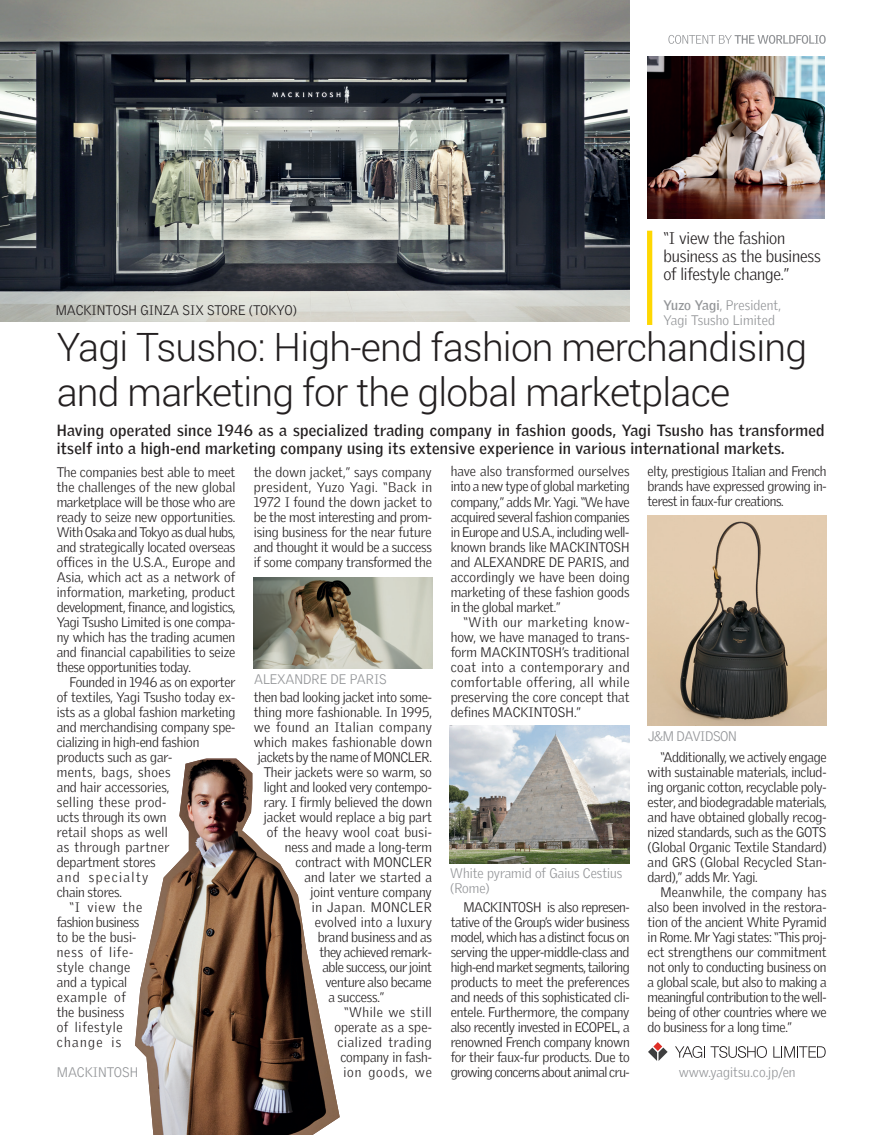
<style>
.page{position:relative;width:877px;height:1135px;background:#fff}
.page>*{position:absolute;margin:0;border:0;box-sizing:border-box;transform-origin:0 0}
.t1{font:300 39px/45px "Roboto";letter-spacing:-.02em;color:#231f20}
.t2{font:300 16.5px/18px "Griffith Gothic";letter-spacing:-.01em;color:#231f20}
.t3{font:700 15.75px/18px "Griffith Gothic";letter-spacing:.02em;color:#231f20}
.t4{font:300 13.5px/15px "Griffith Gothic";letter-spacing:-.01em;color:#231f20;text-align:justify}
.t5{font:300 13.5px/15px "Griffith Gothic";color:#939598}
.t6{font:300 13.5px "Griffith Gothic";letter-spacing:.02em;color:#231f20}
.t7{font:300 13.5px "Griffith Gothic";letter-spacing:.035em;color:#231f20}
.t8{font:300 13.5px "Griffith Gothic";letter-spacing:.01em;color:#231f20}
.t9{font:300 13.5px "Griffith Gothic";letter-spacing:.065em;color:#231f20}
.t10{font:300 13.5px "Griffith Gothic";letter-spacing:.03em;color:#231f20}
.t11{font:300 13.5px "Griffith Gothic";letter-spacing:.04em;color:#231f20}
.t12{font:300 13.5px "Griffith Gothic";letter-spacing:.015em;color:#231f20}
.t13{font:300 13.5px "Griffith Gothic";letter-spacing:.045em;color:#231f20}
.t14{font:300 13.5px "Griffith Gothic";letter-spacing:.05em;color:#231f20}
.t15{font:300 13.5px "Griffith Gothic";letter-spacing:.105em;color:#231f20}
.t16{font:300 13.5px "Griffith Gothic";letter-spacing:.055em;color:#231f20}
.t17{font:300 13.5px "Griffith Gothic";letter-spacing:-.03em;color:#939598}
.t18{font:300 13.5px "Griffith Gothic";letter-spacing:.1em;color:#231f20}
.s1{font-weight:700}
</style>
<div class="page">
<svg style="left:668px;top:35px;width:157px;height:9px"></svg>
<img style="left:0;top:0;width:629px;height:322px">
<svg style="left:648px;top:1047px;width:19px;height:13px"></svg>
<svg style="left:653px;top:1042px;width:9px;height:8px"></svg>
<svg style="left:773px;top:1046px;width:52px;height:11px"></svg>
<svg style="left:675px;top:1046px;width:92px;height:11px"></svg>
<img style="left:450px;top:725px;width:179px;height:138px">
<img style="left:647px;top:515px;width:179px;height:210px">
<img style="left:254px;top:577px;width:179px;height:91px">
<img style="left:135px;top:759px;width:205px;height:375px">
<div style="left:647px;top:231px;width:5px;height:94px;background:#fed702"></div>
<img style="left:647px;top:57px;width:177px;height:162px">
<p class="t4" style="left:56px;top:302px;width:243px">MACKINTOSH GINZA SIX STORE (TOKYO)</p>
<p class="t2" style="left:663px;top:229px;width:159px">“I view the fashion business as the business of lifestyle change.”</p>
<p class="t5" style="left:663px;top:297px;width:119px"><span class="s1">Yuzo Yagi</span>, President,<br>Yagi Tsusho Limited</p>
<h1 class="t1" style="left:57px;top:323px;width:752px">Yagi Tsusho: High-end fashion merchandising and marketing for the global marketplace</h1>
<p class="t3" style="left:57px;top:421px;width:769px">Having operated since 1946 as a specialized trading company in fashion goods, Yagi Tsusho has transformed itself into a high-end marketing company using its extensive experience in various international markets.</p>
<p class="t4" style="left:57px;top:464px;width:180px">The companies best able to meet the challenges of the new global marketplace will be those who are ready to seize new opportunities.<br>With Osaka and Tokyo as dual hubs, and strategically located overseas offices in the U.S.A., Europe and Asia, which act as a network of information, marketing, product development, finance, and logistics, Yagi Tsusho Limited is one compa&shy;ny which has the trading acumen and financial capabilities to seize these opportunities today.</p>
<p class="t4" style="left:70px;top:674px;width:167px">Founded in 1946 as on exporter</p>
<p class="t4" style="left:57px;top:689px;width:180px">of textiles, Yagi Tsusho today ex-</p>
<p class="t4" style="left:57px;top:704px;width:180px">ists as a global fashion marketing</p>
<p class="t4" style="left:57px;top:719px;width:180px">and merchandising company spe-</p>
<p class="t4" style="left:57px;top:734px;width:144px">cializing in high-end fashion</p>
<p class="t4" style="left:57px;top:749px;width:117px">products such as gar-</p>
<p class="t13" style="left:57px;top:764px;width:115px">ments, bags, shoes</p>
<p class="t4" style="left:57px;top:779px;width:114px">and hair accessories,</p>
<p class="t10" style="left:57px;top:794px;width:111px">selling these prod-</p>
<p class="t4" style="left:57px;top:809px;width:111px">ucts through its own</p>
<p class="t6" style="left:57px;top:823px;width:112px">retail shops as well</p>
<p class="t7" style="left:57px;top:838px;width:114px">as through partner</p>
<p class="t4" style="left:57px;top:854px;width:101px">department stores</p>
<p class="t15" style="left:57px;top:868px;width:93px">and specialty</p>
<p class="t4" style="left:57px;top:884px;width:67px">chain stores.</p>
<p class="t4" style="left:70px;top:899px;width:74px">“I view the</p>
<p class="t4" style="left:57px;top:914px;width:84px">fashion business</p>
<p class="t4" style="left:57px;top:929px;width:81px">to be the busi-</p>
<p class="t9" style="left:57px;top:943px;width:78px">ness of life-</p>
<p class="t10" style="left:57px;top:958px;width:75px">style change</p>
<p class="t4" style="left:57px;top:974px;width:72px">and a typical</p>
<p class="t9" style="left:57px;top:988px;width:70px">example of</p>
<p class="t4" style="left:57px;top:1004px;width:69px">the business</p>
<p class="t16" style="left:57px;top:1018px;width:67px">of lifestyle</p>
<p class="t18" style="left:57px;top:1033px;width:66px">change is</p>
<p class="t5" style="left:57px;top:1063px;width:83px">MACKINTOSH</p>
<p class="t4" style="left:254px;top:464px;width:180px">the down jacket,” says company president, Yuzo Yagi. “Back in 1972 I found the down jacket to be the most interesting and prom&shy;ising business for the near future and thought it would be a success if some company transformed the</p>
<p class="t5" style="left:254px;top:671px;width:134px">ALEXANDRE DE PARIS</p>
<p class="t4" style="left:254px;top:689px;width:180px">then bad looking jacket into some-</p>
<p class="t4" style="left:254px;top:704px;width:180px">thing more fashionable. In 1995,</p>
<p class="t11" style="left:254px;top:718px;width:180px">we found an Italian company</p>
<p class="t6" style="left:254px;top:733px;width:180px">which makes fashionable down</p>
<p class="t4" style="left:258px;top:749px;width:175px">jackets by the name of MONCLER.</p>
<p class="t4" style="left:264px;top:764px;width:169px">Their jackets were so warm, so</p>
<p class="t4" style="left:264px;top:779px;width:169px">light and looked very contempo-</p>
<p class="t4" style="left:264px;top:794px;width:170px">rary. I firmly believed the down</p>
<p class="t4" style="left:264px;top:809px;width:169px">jacket would replace a big part</p>
<p class="t6" style="left:267px;top:823px;width:166px">of the heavy wool coat busi-</p>
<p class="t4" style="left:285px;top:839px;width:149px">ness and made a long-term</p>
<p class="t4" style="left:295px;top:854px;width:138px">contract with MONCLER</p>
<p class="t12" style="left:304px;top:868px;width:129px">and later we started a</p>
<p class="t4" style="left:310px;top:884px;width:123px">joint venture company</p>
<p class="t7" style="left:312px;top:898px;width:122px">in Japan. MONCLER</p>
<p class="t8" style="left:315px;top:913px;width:119px">evolved into a luxury</p>
<p class="t4" style="left:318px;top:929px;width:116px">brand business and as</p>
<p class="t4" style="left:319px;top:944px;width:114px">they achieved remark-</p>
<p class="t4" style="left:322px;top:959px;width:111px">able success, our joint</p>
<p class="t4" style="left:325px;top:974px;width:108px">venture also became</p>
<p class="t4" style="left:328px;top:989px;width:57px">a success.”</p>
<p class="t7" style="left:344px;top:1003px;width:89px">“While we still</p>
<p class="t8" style="left:334px;top:1018px;width:99px">operate as a spe-</p>
<p class="t14" style="left:337px;top:1033px;width:96px">cialized trading</p>
<p class="t4" style="left:340px;top:1049px;width:93px">company in fash-</p>
<p class="t9" style="left:343px;top:1063px;width:90px">ion goods, we</p>
<p class="t4" style="left:450px;top:464px;width:180px">have also transformed ourselves into a new type of global marketing company,” adds Mr. Yagi. “We have acquired several fashion companies in Europe and U.S.A., including well&shy;known brands like MACKINTOSH and ALEXANDRE DE PARIS, and accordingly we have been doing marketing of these fashion goods in the global market.”</p>
<p class="t4" style="left:450px;top:614px;width:180px;text-indent:13px">“With our marketing know&shy;how, we have managed to trans&shy;form MACKINTOSH’s traditional coat into a contemporary and comfortable offering, all while preserving the core concept that defines MACKINTOSH.”</p>
<p class="t5" style="left:450px;top:865px;width:174px">White pyramid of Gaius Cestius (Rome)</p>
<p class="t4" style="left:450px;top:899px;width:181px;text-indent:13px">MACKINTOSH is also represen&shy;tative of the Group’s wider business model, which has a distinct focus on serving the upper-middle-class and high-end market segments, tailoring products to meet the preferences and needs of this sophisticated cli&shy;entele. Furthermore, the company also recently invested in ECOPEL, a renowned French company known for their faux-fur products. Due to growing concerns about animal cru-</p>
<p class="t4" style="left:647px;top:464px;width:180px">elty, prestigious Italian and French brands have expressed growing in&shy;terest in faux-fur creations.</p>
<p class="t17" style="left:648px;top:728px;width:90px">J&amp;M DAVIDSON</p>
<p class="t4" style="left:647px;top:749px;width:181px;text-indent:13px">“Additionally, we actively engage with sustainable materials, includ&shy;ing organic cotton, recyclable poly&shy;ester, and biodegradable materials, and have obtained globally recog&shy;nized standards, such as the GOTS (Global Organic Textile Standard) and GRS (Global Recycled Stan&shy;dard),” adds Mr. Yagi.</p>
<p class="t4" style="left:647px;top:884px;width:180px;text-indent:13px">Meanwhile, the company has also been involved in the restora&shy;tion of the ancient White Pyramid in Rome. Mr Yagi states: “This proj&shy;ect strengthens our commitment not only to conducting business on a global scale, but also to making a meaningful contribution to the well&shy;being of other countries where we do business for a long time.”</p>
<p class="t5" style="left:678px;top:1063px;width:118px">www.yagitsu.co.jp/en</p>
</div>
